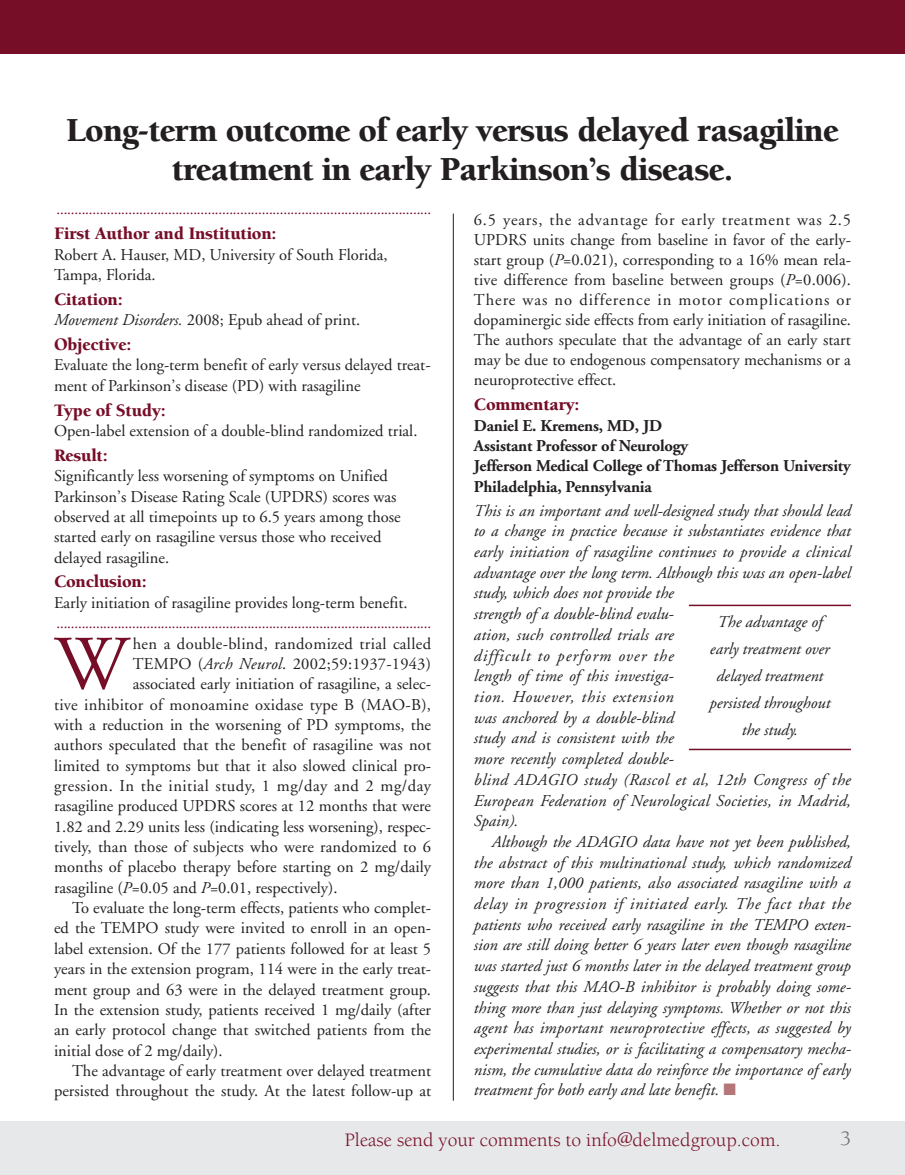
<style>
.page{position:relative;width:905px;height:1175px;background:#fff}
.page>*{position:absolute;margin:0;border:0;box-sizing:border-box;transform-origin:0 0}
.t1{font:76.65px "Adobe Garamond";color:#770e28}
.t2{font:900 34.5px/39px "Berkeley";letter-spacing:-.02em;color:#231f20;text-align:center}
.t3{font:21px "Berkeley";color:#6c6d70}
.t4{font:19.5px "Berkeley";color:#770e28}
.t5{font:900 18px "Berkeley";letter-spacing:-.01em;color:#770e28}
.t6{font:16.5px/20px "Adobe Garamond";color:#231f20}
.t7{font:italic 16.5px/20.7px "Adobe Garamond";color:#231f20}
.t8{font:700 16.5px/20.4px "Adobe Garamond";letter-spacing:-.01em;color:#231f20}
.t9{font:16.5px "Adobe Garamond";letter-spacing:.02em;color:#231f20}
.t10{font:16.5px "Adobe Garamond";letter-spacing:.03em;color:#231f20}
.t11{font:15px "Adobe Garamond";color:#770e28}
.s1{font-style:italic}
.s2{color:#b47677}
</style>
<div class="page">
<hr style="left:453px;top:213px;width:1px;height:887px;background:#231f20">
<div style="left:0;top:0;width:904px;height:54px;background:#770e28"></div>
<div style="left:0;top:1120px;width:904px;height:54px;background:#e7e8e9"></div>
<hr style="left:688px;top:604px;width:162px;height:2px;background:#770e28">
<hr style="left:688px;top:748px;width:162px;height:2px;background:#770e28">
<h2 class="t2" style="left:66px;top:114px;width:774px">Long-term outcome of early versus delayed rasagiline treatment in early Parkinson’s disease.</h2>
<p class="t11" style="left:56px;top:203px;width:376px">........................................................................................................</p>
<p class="t5" style="left:54px;top:226px;width:224px">First Author and Institution:</p>
<p class="t6" style="left:54px;top:245px;width:335px;line-height:20.4px">Robert A. Hauser, MD, University of South Florida,<br>Tampa, Florida.</p>
<p class="t5" style="left:54px;top:292px;width:70px">Citation:</p>
<p class="t6" style="left:54px;top:311px;width:308px"><span class="s1">Movement Disorders.</span> 2008; Epub ahead of print.</p>
<p class="t5" style="left:54px;top:337px;width:79px">Objective:</p>
<p class="t6" style="left:54px;top:356px;width:378px;line-height:20.4px">Evaluate the long-term benefit of early versus delayed treat&shy;ment of Parkinson’s disease (PD) with rasagiline</p>
<p class="t5" style="left:54px;top:403px;width:113px">Type of Study:</p>
<p class="t6" style="left:54px;top:422px;width:365px">Open-label extension of a double-blind randomized trial.</p>
<p class="t5" style="left:54px;top:448px;width:55px">Result:</p>
<p class="t6" style="left:54px;top:467px;width:348px;line-height:20.4px">Significantly less worsening of symptoms on Unified Parkinson’s Disease Rating Scale (UPDRS) scores was observed at all timepoints up to 6.5 years among those started early on rasagiline versus those who received delayed rasagiline.</p>
<p class="t5" style="left:54px;top:575px;width:94px">Conclusion:</p>
<p class="t6" style="left:54px;top:594px;width:355px">Early initiation of rasagiline provides long-term benefit.</p>
<p class="t11" style="left:56px;top:617px;width:376px">........................................................................................................</p>
<h1 class="t1" style="left:54px;top:633px;width:75px">W</h1>
<p class="t9" style="left:133px;top:636px;width:300px">hen a double-blind, randomized trial called</p>
<p class="t6" style="left:133px;top:655px;width:300px">TEMPO (<span class="s1">Arch Neurol</span>. 2002;59:1937-1943)</p>
<p class="t6" style="left:133px;top:675px;width:300px">associated early initiation of rasagiline, a selec-</p>
<p class="t9" style="left:54px;top:697px;width:378px">tive inhibitor of monoamine oxidase type B (MAO-B),</p>
<p class="t6" style="left:54px;top:716px;width:378px">with a reduction in the worsening of PD symptoms, the</p>
<p class="t6" style="left:54px;top:736px;width:378px">authors speculated that the benefit of rasagiline was not</p>
<p class="t6" style="left:54px;top:757px;width:378px">limited to symptoms but that it also slowed clinical pro-</p>
<p class="t10" style="left:54px;top:779px;width:378px">gression. In the initial study, 1 mg/day and 2 mg/day</p>
<p class="t6" style="left:54px;top:797px;width:378px">rasagiline produced UPDRS scores at 12 months that were</p>
<p class="t6" style="left:54px;top:818px;width:378px">1.82 and 2.29 units less (indicating less worsening), respec-</p>
<p class="t6" style="left:54px;top:838px;width:378px">tively, than those of subjects who were randomized to 6</p>
<p class="t6" style="left:54px;top:858px;width:378px">months of placebo therapy before starting on 2 mg/daily</p>
<p class="t6" style="left:54px;top:879px;width:285px">rasagiline (<span class="s1">P</span>=0.05 and <span class="s1">P</span>=0.01, respectively).</p>
<p class="t6" style="left:72px;top:899px;width:360px">To evaluate the long-term effects, patients who complet-</p>
<p class="t6" style="left:54px;top:919px;width:378px">ed the TEMPO study were invited to enroll in an open-</p>
<p class="t6" style="left:54px;top:940px;width:378px">label extension. Of the 177 patients followed for at least 5</p>
<p class="t6" style="left:54px;top:960px;width:378px">years in the extension program, 114 were in the early treat-</p>
<p class="t6" style="left:54px;top:980px;width:378px">ment group and 63 were in the delayed treatment group.</p>
<p class="t6" style="left:54px;top:1001px;width:378px">In the extension study, patients received 1 mg/daily (after</p>
<p class="t6" style="left:54px;top:1021px;width:378px">an early protocol change that switched patients from the</p>
<p class="t6" style="left:54px;top:1041px;width:170px">initial dose of 2 mg/daily).</p>
<p class="t6" style="left:72px;top:1062px;width:360px">The advantage of early treatment over delayed treatment</p>
<p class="t6" style="left:54px;top:1082px;width:378px">persisted throughout the study. At the latest follow-up at</p>
<p class="t6" style="left:474px;top:212px;width:378px;text-align:justify">6.5 years, the advantage for early treatment was 2.5<br>UPDRS units change from baseline in favor of the early&shy;start group (<span class="s1">P</span>=0.021), corresponding to a 16% mean rela&shy;tive difference from baseline between groups (<span class="s1">P</span>=0.006).<br>There was no difference in motor complications or dopaminergic side effects from early initiation of rasagiline.<br>The authors speculate that the advantage of an early start may be due to endogenous compensatory mechanisms or a neuroprotective effect.</p>
<p class="t5" style="left:474px;top:397px;width:107px">Commentary:</p>
<p class="t8" style="left:474px;top:416px;width:378px">Daniel E. Kremens, MD, JD<br>Assistant Professor of Neurology<br>Jefferson Medical College of Thomas Jefferson University Philadelphia, Pennsylvania</p>
<p class="t7" style="left:474px;top:501px;width:378px">This is an important and well-designed study that should lead to a change in practice because it substantiates evidence that early initiation of rasagiline continues to provide a clinical advantage over the long term. Although this was an open-label study, which does not provide the<br>strength of a double-blind evalu-<br>ation, such controlled trials are<br>difficult to perform over the<br>length of time of this investiga-<br>tion. However, this extension<br>was anchored by a double-blind<br>study and is consistent with the<br>more recently completed double-<br>blind ADAGIO study (Rascol et al, 12th Congress of the European Federation of Neurological Societies, in Madrid, Spain).</p>
<p class="t7" style="left:474px;top:833px;width:378px;text-align:justify;text-indent:18px">Although the ADAGIO data have not yet been published, the abstract of this multinational study, which randomized more than 1,000 patients, also associated rasagiline with a delay in progression if initiated early. The fact that the patients who received early rasagiline in the TEMPO exten&shy;sion are still doing better 6 years later even though rasagiline was started just 6 months later in the delayed treatment group suggests that this MAO-B inhibitor is probably doing some&shy;thing more than just delaying symptoms. Whether or not this agent has important neuroprotective effects, as suggested by experimental studies, or is facilitating a compensatory mecha&shy;nism, the cumulative data do reinforce the importance of early treatment for both early and late benefit. <span class="s2">■</span></p>
<p class="t7" style="left:709px;top:610px;width:122px;line-height:27px;text-align:center">The advantage of early treatment over delayed treatment persisted throughout the study.</p>
<p class="t4" style="left:345px;top:1132px;width:437px">Please send your comments to info@delmedgroup.com.</p>
<p class="t3" style="left:840px;top:1130px;width:12px">3</p>
</div>
